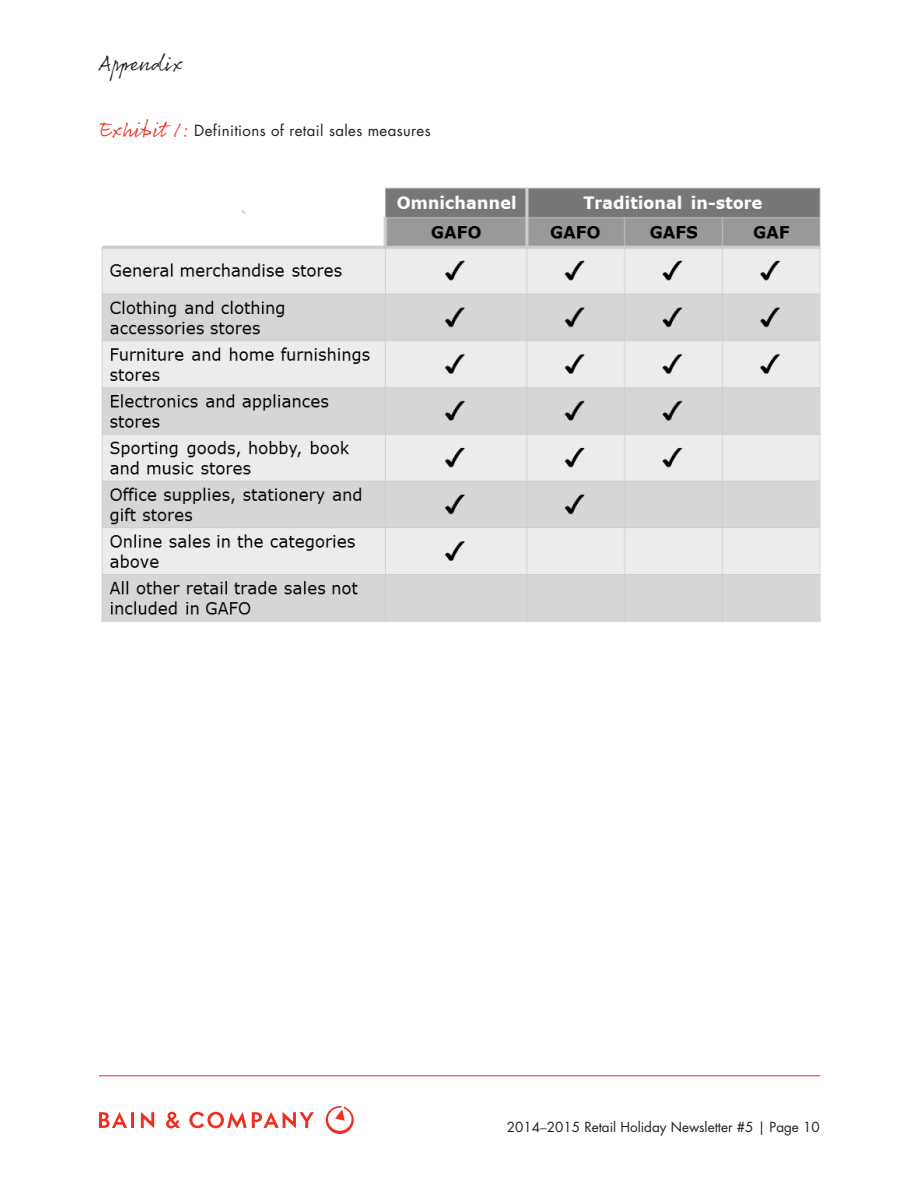
<style>
.page{position:relative;width:918px;height:1188px;background:#fff}
.page>*{position:absolute;margin:0;border:0;box-sizing:border-box;transform-origin:0 0}
.End_titles{font:22.5px "Rollerscript Rough";letter-spacing:.015em;color:#231f20}
.Chart_tagline{font:15px "Futura";letter-spacing:.025em;color:#231f20}
.t1{font:13.5px "Futura";color:#231f20}
.s1{font-family:"Rollerscript Rough";font-size:22.5px;color:#ee2e22}
.s2{font-family:"Scala"}
</style>
<div class="page">
<svg style="left:141px;top:1112px;width:13px;height:16px"></svg>
<svg style="left:99px;top:1112px;width:35px;height:16px"></svg>
<svg style="left:166px;top:1112px;width:14px;height:16px"></svg>
<svg style="left:189px;top:1112px;width:125px;height:16px"></svg>
<svg style="left:326px;top:1106px;width:28px;height:28px"></svg>
<hr style="left:99px;top:1075px;width:721px;height:1px;background:#ee2e22">
<img style="left:101px;top:187px;width:719px;height:435px">
<p class="End_titles" style="left:100px;top:50px;width:85px">Appendix</p>
<p class="Chart_tagline" style="left:99px;top:121px;width:333px"><span class="s1">Exhibit 1:</span> Definitions of retail sales measures</p>
<p class="t1" style="left:507px;top:1119px;width:314px">2014<span class="s2">–</span>2015 Retail Holiday Newsletter #5 | Page 10</p>
</div>
